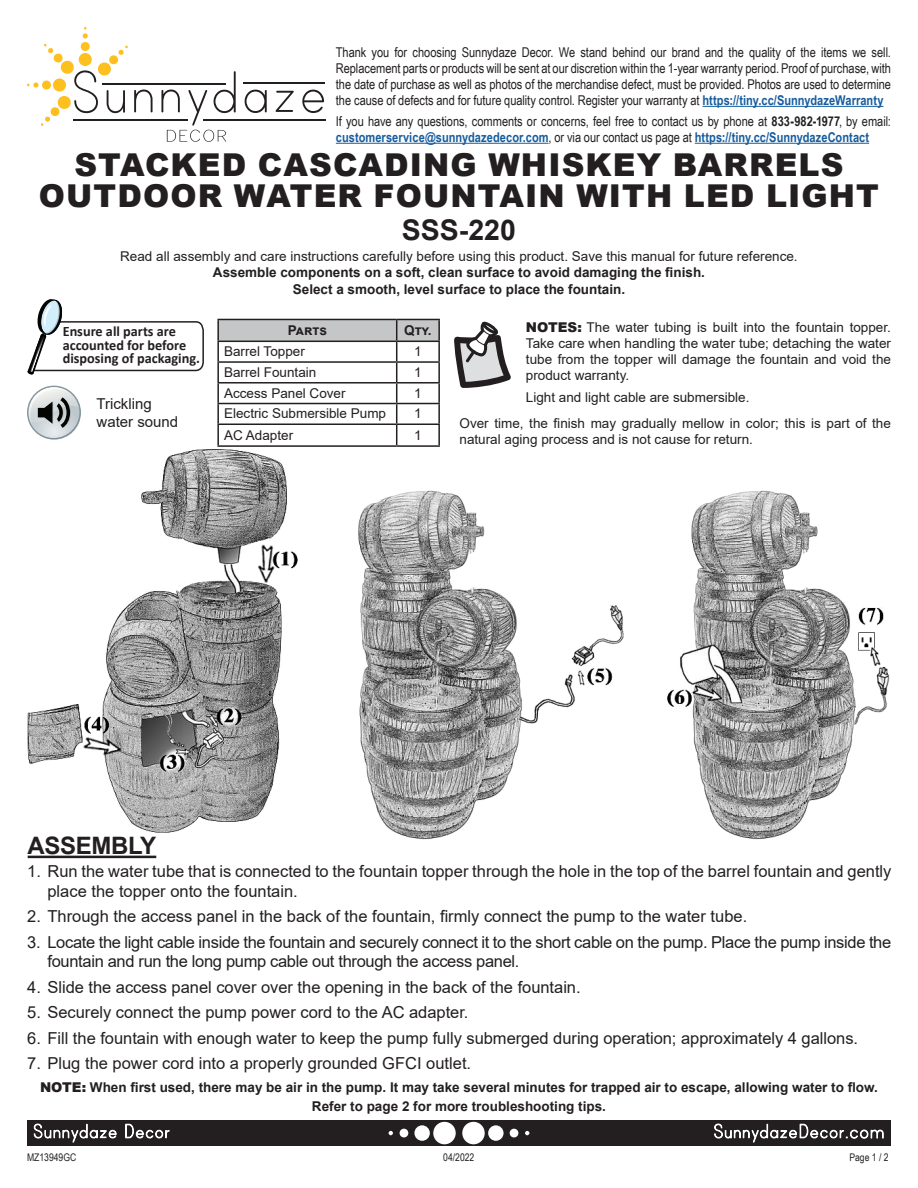
<style>
.page{position:relative;width:918px;height:1188px;background:#fff}
.page>*{position:absolute;margin:0;border:0;box-sizing:border-box;transform-origin:0 0}
.t1{font:900 31.5px/31.5px "Arial";letter-spacing:.035em;color:#231f20;text-align:center}
.t2{font:700 28.5px "Arial";color:#231f20}
.t3{font:700 24px "Arial";letter-spacing:-.015em;color:#231f20}
.t4{font:16.5px/19.8px "Arial";color:#231f20}
.t5{font:16.5px/19.8px "Arial";letter-spacing:-.02em;color:#231f20}
.t6{font:15px/18px "Arial";color:#231f20}
.t7{font:700 14.4px/13.5px "Calibri";color:#231f20}
.t8{font:13.5px/15.9px "Arial Narrow";letter-spacing:-.005em;color:#231f20;text-align:justify}
.t9{font:13.5px/16.2px "Arial";color:#231f20;text-align:justify}
.t10{font:700 13.5px/16.2px "Arial";color:#231f20;text-align:center}
.t11{font:10.5px "Arial Narrow";color:#231f20}
.s1{font-weight:700;color:#175d9e}
.s2{font-weight:700}
.s3{font-weight:900}
</style>
<div class="page">
<img style="left:28px;top:449px;width:862px;height:391px">
<hr style="left:217px;top:445px;width:180px;height:2px;background:#231f20">
<hr style="left:397px;top:445px;width:43px;height:2px;background:#231f20">
<svg style="left:217px;top:319px;width:223px;height:126px"></svg>
<hr style="left:438px;top:320px;width:2px;height:21px;background:#231f20">
<hr style="left:217px;top:341px;width:180px;height:1px;background:#231f20">
<hr style="left:397px;top:341px;width:43px;height:1px;background:#231f20">
<hr style="left:28px;top:856px;width:128px;height:2px;background:#231f20">
<svg style="left:454px;top:322px;width:57px;height:66px"></svg>
<svg style="left:27px;top:299px;width:177px;height:76px"></svg>
<svg style="left:134px;top:90px;width:19px;height:22px"></svg>
<svg style="left:245px;top:90px;width:22px;height:23px"></svg>
<svg style="left:276px;top:91px;width:18px;height:21px"></svg>
<svg style="left:302px;top:90px;width:22px;height:23px"></svg>
<svg style="left:81px;top:42px;width:9px;height:9px"></svg>
<svg style="left:83px;top:27px;width:5px;height:11px"></svg>
<svg style="left:27px;top:44px;width:101px;height:82px"></svg>
<hr style="left:244px;top:83px;width:81px;height:1px;background:#231f20">
<hr style="left:102px;top:83px;width:124px;height:1px;background:#231f20">
<hr style="left:73px;top:119px;width:115px;height:1px;background:#231f20">
<hr style="left:203px;top:119px;width:122px;height:1px;background:#231f20">
<svg style="left:161px;top:71px;width:75px;height:71px"></svg>
<hr style="left:702px;top:106px;width:182px;height:1px;background:#175d9e">
<hr style="left:336px;top:143px;width:213px;height:1px;background:#175d9e">
<hr style="left:695px;top:143px;width:174px;height:1px;background:#175d9e">
<svg style="left:27px;top:386px;width:54px;height:54px"></svg>
<div style="left:27px;top:1120px;width:864px;height:26px;background:#231f20"></div>
<div style="left:462px;top:1122px;width:23px;height:22px;background:#fff;border-radius:50%"></div>
<div style="left:488px;top:1125px;width:16px;height:16px;background:#fff;border-radius:50%"></div>
<div style="left:510px;top:1129px;width:8px;height:8px;background:#fff;border-radius:50%"></div>
<svg style="left:525px;top:1131px;width:4px;height:4px"></svg>
<div style="left:433px;top:1122px;width:23px;height:22px;background:#fff;border-radius:50%"></div>
<div style="left:414px;top:1125px;width:16px;height:16px;background:#fff;border-radius:50%"></div>
<div style="left:400px;top:1129px;width:8px;height:8px;background:#fff;border-radius:50%"></div>
<svg style="left:389px;top:1131px;width:4px;height:4px"></svg>
<svg style="left:34px;top:1123px;width:83px;height:20px"></svg>
<svg style="left:125px;top:1124px;width:45px;height:15px"></svg>
<svg style="left:714px;top:1123px;width:170px;height:20px"></svg>
<p class="t8" style="left:336px;top:44px;width:557px">Thank you for choosing Sunnydaze Decor. We stand behind our brand and the quality of the items we sell.<br>Replacement parts or products will be sent at our discretion within the 1-year warranty period. Proof of purchase, with the date of purchase as well as photos of the merchandise defect, must be provided. Photos are used to determine the cause of defects and for future quality control. Register your warranty at <span class="s1">https://tiny.cc/SunnydazeWarranty</span></p>
<p class="t8" style="left:336px;top:112px;width:557px">If you have any questions, comments or concerns, feel free to contact us by phone at <span class="s2">833-982-1977</span>, by email: <span class="s1">customerservice@sunnydazedecor.com</span>, or via our contact us page at <span class="s1">https://tiny.cc/SunnydazeContact</span></p>
<h1 class="t1" style="left:39px;top:148px;width:842px">STACKED CASCADING WHISKEY BARRELS<br>OUTDOOR WATER FOUNTAIN WITH LED LIGHT</h1>
<h2 class="t2" style="left:402px;top:209px;width:116px">SSS-220</h2>
<p class="t9" style="left:120px;top:248px;width:679px">Read all assembly and care instructions carefully before using this product. Save this manual for future reference.</p>
<p class="t10" style="left:213px;top:265px;width:494px">Assemble components on a soft, clean surface to avoid damaging the finish.<br>Select a smooth, level surface to place the fountain.</p>
<p class="t9" style="left:526px;top:319px;width:367px"><span class="s3">NOTES:</span> The water tubing is built into the fountain topper.<br>Take care when handling the water tube; detaching the water tube from the topper will damage the fountain and void the product warranty.</p>
<p class="t9" style="left:526px;top:389px;width:225px">Light and light cable are submersible.</p>
<p class="t10" style="left:288px;top:323px;width:40px">Parts</p>
<p class="t10" style="left:404px;top:323px;width:29px">Qty.</p>
<p class="t9" style="left:224px;top:343px;width:82px">Barrel Topper</p>
<p class="t9" style="left:414px;top:343px;width:9px">1</p>
<p class="t9" style="left:224px;top:364px;width:94px">Barrel Fountain</p>
<p class="t9" style="left:414px;top:364px;width:9px">1</p>
<p class="t9" style="left:224px;top:385px;width:123px">Access Panel Cover</p>
<p class="t9" style="left:414px;top:385px;width:9px">1</p>
<p class="t9" style="left:224px;top:405px;width:164px">Electric Submersible Pump</p>
<p class="t9" style="left:414px;top:405px;width:9px">1</p>
<p class="t9" style="left:224px;top:427px;width:71px">AC Adapter</p>
<p class="t9" style="left:414px;top:427px;width:9px">1</p>
<p class="t7" style="left:63px;top:324px;width:139px">Ensure all parts are accounted for before disposing of packaging.</p>
<p class="t6" style="left:97px;top:395px;width:83px">Trickling water sound</p>
<p class="t9" style="left:460px;top:415px;width:433px">Over time, the finish may gradually mellow in color; this is part of the natural aging process and is not cause for return.</p>
<h3 class="t3" style="left:28px;top:829px;width:130px">ASSEMBLY</h3>
<p class="t4" style="left:47px;top:861px;width:846px;text-indent:-20px">1. Run the water tube that is connected to the fountain topper through the hole in the top of the barrel fountain and gently place the topper onto the fountain.</p>
<p class="t4" style="left:27px;top:906px;width:722px">2. Through the access panel in the back of the fountain, firmly connect the pump to the water tube.</p>
<p class="t5" style="left:47px;top:932px;width:845px;text-indent:-20px">3. Locate the light cable inside the fountain and securely connect it to the short cable on the pump. Place the pump inside the fountain and run the long pump cable out through the access panel.</p>
<p class="t4" style="left:27px;top:977px;width:555px">4. Slide the access panel cover over the opening in the back of the fountain.</p>
<p class="t4" style="left:27px;top:1002px;width:443px">5. Securely connect the pump power cord to the AC adapter.</p>
<p class="t4" style="left:27px;top:1028px;width:833px">6. Fill the fountain with enough water to keep the pump fully submerged during operation; approximately 4 gallons.</p>
<p class="t4" style="left:27px;top:1053px;width:445px">7. Plug the power cord into a properly grounded GFCI outlet.</p>
<p class="t10" style="left:40px;top:1078px;width:839px;line-height:18.9px"><span class="s3">NOTE:</span> When first used, there may be air in the pump. It may take several minutes for trapped air to escape, allowing water to flow.<br>Refer to page 2 for more troubleshooting tips.</p>
<p class="t11" style="left:443px;top:1150px;width:33px">04/2022</p>
<p class="t11" style="left:27px;top:1150px;width:51px">MZ13949GC</p>
<p class="t11" style="left:849px;top:1150px;width:41px">Page 1 / 2</p>
</div>
